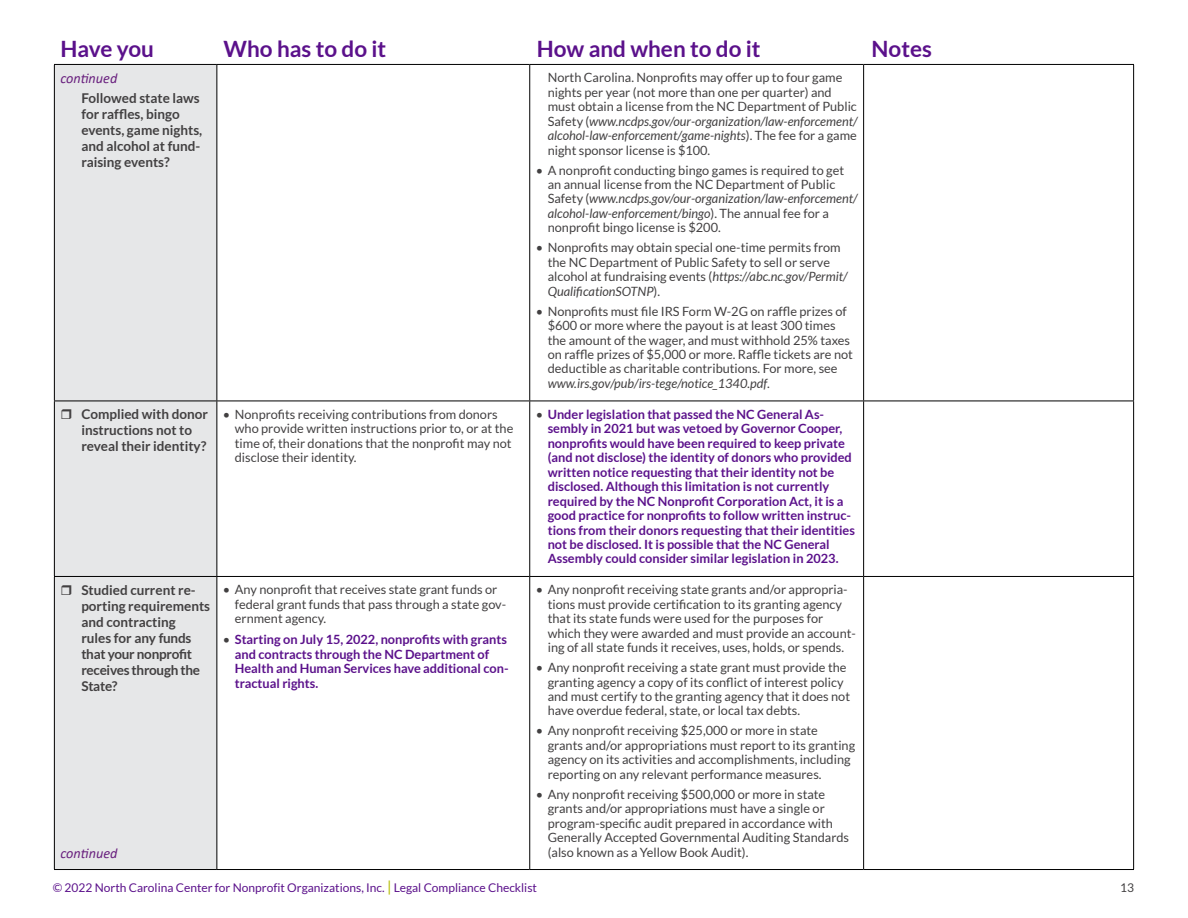
<style>
.page{position:relative;width:1188px;height:918px;background:#fff}
.page>*{position:absolute;margin:0;border:0;box-sizing:border-box;transform-origin:0 0}
.t1{font:700 22.5px "Lato";color:#5b118b}
.t2{font:italic 14.25px "Calibri";color:#69207e}
.t3{font:700 13.5px/15.9px "Lato";color:#424041}
.t4{font:12.75px/14.4px "Lato";color:#424041}
.t5{font:700 12.75px/14.4px "Lato";color:#5b118b}
.t6{font:12px "Lato";color:#5b118b}
.t7{font:12px "Lato";color:#424041}
.s1{font-style:italic}
.s2{font-weight:400;color:#424041}
.s3{font-size:15px;color:#b3bc00}
</style>
<div class="page">
<div style="left:55px;top:65px;width:161px;height:804px;background:#e6e7e8"></div>
<hr style="left:54px;top:65px;width:1px;height:336px;background:#000">
<hr style="left:54px;top:401px;width:1px;height:175px;background:#000">
<hr style="left:54px;top:577px;width:1px;height:292px;background:#000">
<hr style="left:54px;top:64px;width:163px;height:1px;background:#000">
<hr style="left:217px;top:64px;width:313px;height:1px;background:#000">
<hr style="left:216px;top:65px;width:1px;height:336px;background:#000">
<hr style="left:530px;top:64px;width:334px;height:1px;background:#000">
<hr style="left:529px;top:65px;width:1px;height:336px;background:#000">
<hr style="left:864px;top:64px;width:270px;height:1px;background:#000">
<hr style="left:863px;top:65px;width:1px;height:336px;background:#000">
<hr style="left:1133px;top:65px;width:1px;height:336px;background:#000">
<hr style="left:54px;top:401px;width:163px;height:1px;background:#000">
<hr style="left:217px;top:401px;width:313px;height:1px;background:#000">
<hr style="left:216px;top:401px;width:1px;height:175px;background:#000">
<hr style="left:530px;top:401px;width:334px;height:1px;background:#000">
<hr style="left:529px;top:401px;width:1px;height:175px;background:#000">
<hr style="left:864px;top:401px;width:270px;height:1px;background:#000">
<hr style="left:863px;top:401px;width:1px;height:175px;background:#000">
<hr style="left:1133px;top:401px;width:1px;height:175px;background:#000">
<hr style="left:54px;top:576px;width:163px;height:1px;background:#000">
<hr style="left:217px;top:576px;width:313px;height:1px;background:#000">
<hr style="left:216px;top:577px;width:1px;height:292px;background:#000">
<hr style="left:530px;top:576px;width:334px;height:1px;background:#000">
<hr style="left:529px;top:577px;width:1px;height:292px;background:#000">
<hr style="left:864px;top:576px;width:270px;height:1px;background:#000">
<hr style="left:863px;top:577px;width:1px;height:292px;background:#000">
<hr style="left:1133px;top:577px;width:1px;height:292px;background:#000">
<hr style="left:54px;top:869px;width:163px;height:1px;background:#000">
<hr style="left:217px;top:869px;width:313px;height:1px;background:#000">
<hr style="left:530px;top:869px;width:334px;height:1px;background:#000">
<hr style="left:864px;top:869px;width:270px;height:1px;background:#000">
<svg style="left:62px;top:409px;width:24px;height:11px"></svg>
<svg style="left:62px;top:585px;width:24px;height:11px"></svg>
<h1 class="t1" style="left:60px;top:36px;width:95px">Have you</h1>
<h1 class="t1" style="left:224px;top:36px;width:164px">Who has to do it</h1>
<h1 class="t1" style="left:537px;top:36px;width:225px">How and when to do it</h1>
<h1 class="t1" style="left:872px;top:36px;width:62px">Notes</h1>
<p class="t2" style="left:60px;top:68px;width:59px">continued</p>
<p class="t3" style="left:81px;top:90px;width:122px">Followed state laws for raffles, bingo events, game nights, and alcohol at fund&shy;raising events?</p>
<p class="t4" style="left:548px;top:70px;width:311px">North Carolina. Nonprofits may offer up to four game nights per year (not more than one per quarter) and must obtain a license from the NC Department of Public Safety (<span class="s1">www.ncdps.gov/our-organization/law-enforcement/ alcohol-law-enforcement/game-nights</span>). The fee for a game night sponsor license is $100.</p>
<p class="t4" style="left:548px;top:163px;width:311px;text-indent:-12px">• A nonprofit conducting bingo games is required to get an annual license from the NC Department of Public Safety (<span class="s1">www.ncdps.gov/our-organization/law-enforcement/ alcohol-law-enforcement/bingo</span>). The annual fee for a nonprofit bingo license is $200.</p>
<p class="t4" style="left:548px;top:240px;width:301px;text-indent:-12px">• Nonprofits may obtain special one-time permits from the NC Department of Public Safety to sell or serve alcohol at fundraising events (<span class="s1">https://abc.nc.gov/Permit/ QualificationSOTNP</span>).</p>
<p class="t4" style="left:548px;top:304px;width:307px;text-indent:-12px">• Nonprofits must file IRS Form W-2G on raffle prizes of $600 or more where the payout is at least 300 times the amount of the wager, and must withhold 25% taxes on raffle prizes of $5,000 or more. Raffle tickets are not deductible as charitable contributions. For more, see <span class="s1">www.irs.gov/pub/irs-tege/notice_1340.pdf</span>.</p>
<p class="t3" style="left:81px;top:406px;width:128px">Complied with donor instructions not to reveal their identity?</p>
<p class="t4" style="left:235px;top:407px;width:280px;text-indent:-12px">• Nonprofits receiving contributions from donors who provide written instructions prior to, or at the time of, their donations that the nonprofit may not disclose their identity.</p>
<p class="t5" style="left:548px;top:407px;width:309px;text-indent:-12px"><span class="s2">•</span> Under legislation that passed the NC General As&shy;sembly in 2021 but was vetoed by Governor Cooper, nonprofits would have been required to keep private (and not disclose) the identity of donors who provided written notice requesting that their identity not be disclosed. Although this limitation is not currently required by the NC Nonprofit Corporation Act, it is a good practice for nonprofits to follow written instruc&shy;tions from their donors requesting that their identities not be disclosed. It is possible that the NC General Assembly could consider similar legislation in 2023.</p>
<p class="t3" style="left:81px;top:582px;width:130px">Studied current re&shy;porting requirements and contracting<br>rules for any funds that your nonprofit receives through the<br>State?</p>
<p class="t4" style="left:235px;top:582px;width:273px;text-indent:-12px">• Any nonprofit that receives state grant funds or federal grant funds that pass through a state gov&shy;ernment agency.</p>
<p class="t4" style="left:548px;top:582px;width:310px;text-indent:-12px">• Any nonprofit receiving state grants and/or appropria&shy;tions must provide certification to its granting agency that its state funds were used for the purposes for which they were awarded and must provide an account&shy;ing of all state funds it receives, uses, holds, or spends.</p>
<p class="t4" style="left:548px;top:660px;width:304px;text-indent:-12px">• Any nonprofit receiving a state grant must provide the granting agency a copy of its conflict of interest policy and must certify to the granting agency that it does not have overdue federal, state, or local tax debts.</p>
<p class="t4" style="left:548px;top:723px;width:309px;text-indent:-12px">• Any nonprofit receiving $25,000 or more in state grants and/or appropriations must report to its granting agency on its activities and accomplishments, including reporting on any relevant performance measures.</p>
<p class="t4" style="left:548px;top:787px;width:303px;text-indent:-12px">• Any nonprofit receiving $500,000 or more in state grants and/or appropriations must have a single or program-specific audit prepared in accordance with Generally Accepted Governmental Auditing Standards</p>
<p class="t5" style="left:235px;top:632px;width:275px;text-indent:-12px"><span class="s2">•</span> Starting on July 15, 2022, nonprofits with grants and contracts through the NC Department of Health and Human Services have additional con&shy;tractual rights.</p>
<p class="t2" style="left:60px;top:843px;width:59px">continued</p>
<p class="t4" style="left:548px;top:845px;width:202px">(also known as a Yellow Book Audit).</p>
<p class="t6" style="left:53px;top:881px;width:486px">© 2022 North Carolina Center for Nonprofit Organizations, Inc. <span class="s3">|</span> Legal Compliance Checklist</p>
<p class="t7" style="left:1120px;top:881px;width:15px">13</p>
</div>
